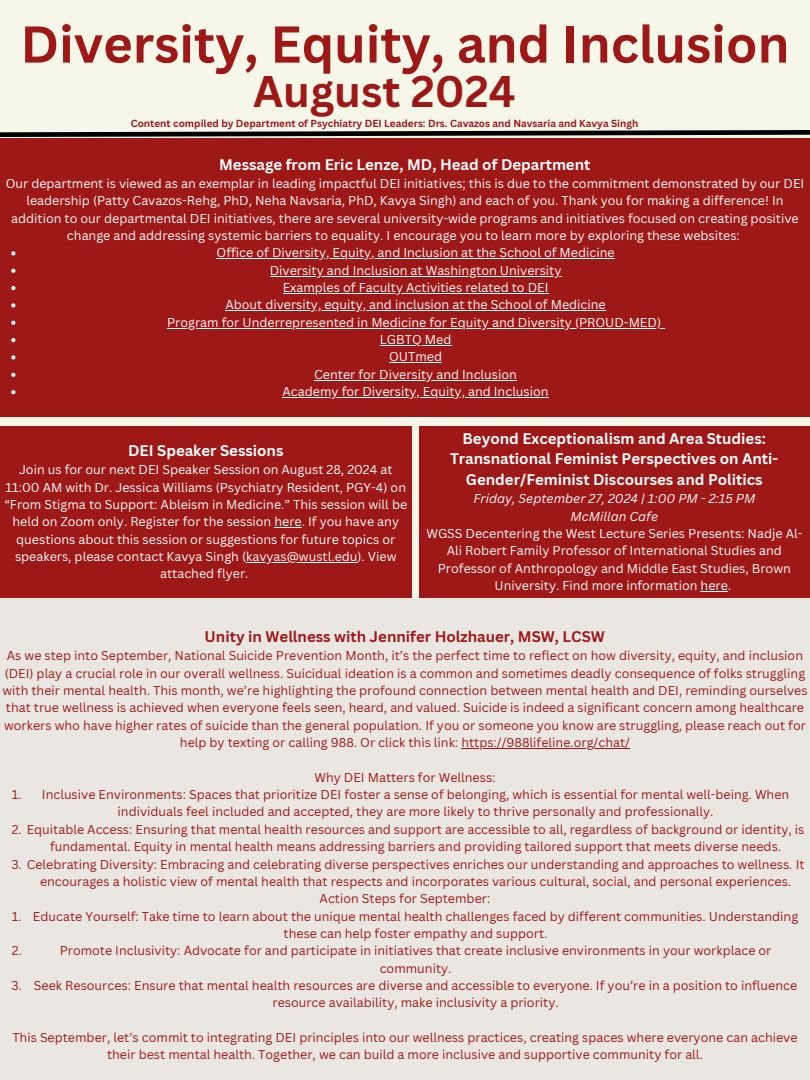
<style>
.page{position:relative;width:810px;height:1080px;background:#f6f6e9}
.page>*{position:absolute;margin:0;border:0;box-sizing:border-box;transform-origin:0 0}
.t1{font:700 50.62px "Canva Sans";color:#9d1817}
.t2{font:700 43.12px "Canva Sans";color:#9d1817}
.t3{font:700 15px/20.6px "Canva Sans";color:#fff;text-align:center}
.t4{font:700 15px "Canva Sans";color:#9d1817}
.t5{font:12.5px/17.4px "Canva Sans";color:#9d1817;text-align:center}
.t6{font:12.5px/17.4px "Canva Sans";color:#fff;text-align:center}
.t7{font:700 10px "Canva Sans";color:#9d1817}
.s1{font-style:italic}
</style>
<div class="page">
<svg style="left:0;top:130px;width:810px;height:7px"></svg>
<div style="left:0;top:138px;width:810px;height:279px;background:#9d1817"></div>
<svg style="left:11px;top:251px;width:4px;height:5px"></svg>
<hr style="left:217px;top:258px;width:398px;height:1px;background:#fff">
<svg style="left:11px;top:269px;width:4px;height:4px"></svg>
<hr style="left:270px;top:276px;width:291px;height:1px;background:#fff">
<svg style="left:11px;top:286px;width:4px;height:4px"></svg>
<hr style="left:283px;top:293px;width:266px;height:1px;background:#fff">
<svg style="left:11px;top:303px;width:4px;height:5px"></svg>
<hr style="left:225px;top:310px;width:381px;height:1px;background:#fff">
<svg style="left:11px;top:321px;width:4px;height:4px"></svg>
<hr style="left:167px;top:328px;width:494px;height:1px;background:#fff">
<svg style="left:11px;top:338px;width:4px;height:4px"></svg>
<hr style="left:380px;top:345px;width:71px;height:1px;background:#fff">
<svg style="left:11px;top:355px;width:4px;height:5px"></svg>
<hr style="left:389px;top:362px;width:53px;height:1px;background:#fff">
<svg style="left:11px;top:373px;width:4px;height:4px"></svg>
<hr style="left:314px;top:380px;width:203px;height:1px;background:#fff">
<svg style="left:11px;top:390px;width:4px;height:4px"></svg>
<hr style="left:283px;top:397px;width:266px;height:1px;background:#fff">
<div style="left:0;top:426px;width:412px;height:172px;background:#9d1817"></div>
<svg style="left:274px;top:527px;width:28px;height:1px"></svg>
<hr style="left:246px;top:562px;width:112px;height:1px;background:#fff">
<div style="left:0;top:598px;width:810px;height:482px;background:#eae7e2"></div>
<hr style="left:461px;top:748px;width:169px;height:1px;background:#9d1817">
<div style="left:419px;top:426px;width:391px;height:172px;background:#9d1817"></div>
<svg style="left:701px;top:591px;width:27px;height:1px"></svg>
<p class="t1" style="left:20px;top:9px;width:771px">Diversity, Equity, and Inclusion</p>
<h3 class="t2" style="left:253px;top:61px;width:264px">August 2024</h3>
<h3 class="t7" style="left:131px;top:116px;width:509px">Content compiled by Department of Psychiatry DEI Leaders: Drs. Cavazos and Navsaria and Kavya Singh</h3>
<h1 class="t3" style="left:219px;top:154px;width:373px">Message from Eric Lenze, MD, Head of Department</h1>
<h1 class="t6" style="left:6px;top:174px;width:800px">Our department is viewed as an exemplar in leading impactful DEI initiatives; this is due to the commitment demonstrated by our DEI leadership (Patty Cavazos-Rehg, PhD, Neha Navsaria, PhD, Kavya Singh) and each of you. Thank you for making a difference! In addition to our departmental DEI initiatives, there are several university-wide programs and initiatives focused on creating positive change and addressing systemic barriers to equality. I encourage you to learn more by exploring these websites:</h1>
<h2 class="t6" style="left:217px;top:244px;width:400px">Office of Diversity, Equity, and Inclusion at the School of Medicine</h2>
<p class="t6" style="left:270px;top:261px;width:293px">Diversity and Inclusion at Washington University</p>
<h3 class="t6" style="left:283px;top:279px;width:267px">Examples of Faculty Activities related to DEI</h3>
<p class="t6" style="left:225px;top:296px;width:382px">About diversity, equity, and inclusion at the School of Medicine</p>
<p class="t6" style="left:167px;top:313px;width:495px">Program for Underrepresented in Medicine for Equity and Diversity (PROUD-MED)</p>
<p class="t6" style="left:380px;top:331px;width:73px">LGBTQ Med</p>
<p class="t6" style="left:389px;top:348px;width:54px">OUTmed</p>
<p class="t6" style="left:314px;top:365px;width:204px">Center for Diversity and Inclusion</p>
<p class="t6" style="left:283px;top:383px;width:268px">Academy for Diversity, Equity, and Inclusion</p>
<p class="t3" style="left:128px;top:440px;width:157px">DEI Speaker Sessions</p>
<p class="t6" style="left:4px;top:461px;width:404px">Join us for our next DEI Speaker Session on August 28, 2024 at 11:00 AM with Dr. Jessica Williams (Psychiatry Resident, PGY-4) on “From Stigma to Support: Ableism in Medicine.” This session will be held on Zoom only. Register for the session here. If you have any questions about this session or suggestions for future topics or speakers, please contact Kavya Singh (kavyas@wustl.edu). View</p>
<p class="t6" style="left:160px;top:565px;width:90px">attached flyer.</p>
<p class="t3" style="left:450px;top:428px;width:330px">Beyond Exceptionalism and Area Studies:<br>Transnational Feminist Perspectives on Anti-<br>Gender/Feminist Discourses and Politics</p>
<p class="t6" style="left:426px;top:490px;width:378px"><span class="s1">Friday, September 27, 2024 | 1:00 PM - 2:15 PM<br>McMillan Cafe<br></span>WGSS Decentering the West Lecture Series Presents: Nadje Al-Ali Robert Family Professor of International Studies and Professor of Anthropology and Middle East Studies, Brown University. Find more information here.</p>
<h3 class="t4" style="left:205px;top:626px;width:402px">Unity in Wellness with Jennifer Holzhauer, MSW, LCSW</h3>
<h3 class="t5" style="left:2px;top:647px;width:807px">As we step into September, National Suicide Prevention Month, it’s the perfect time to reflect on how diversity, equity, and inclusion (DEI) play a crucial role in our overall wellness. Suicidual ideation is a common and sometimes deadly consequence of folks struggling with their mental health. This month, we’re highlighting the profound connection between mental health and DEI, reminding ourselves that true wellness is achieved when everyone feels seen, heard, and valued. Suicide is indeed a significant concern among healthcare workers who have higher rates of suicide than the general population. If you or someone you know are struggling, please reach out for help by texting or calling 988. Or click this link: https://988lifeline.org/chat/</h3>
<h3 class="t5" style="left:314px;top:768px;width:183px">Why DEI Matters for Wellness:</h3>
<h3 class="t5" style="left:42px;top:786px;width:749px">Inclusive Environments: Spaces that prioritize DEI foster a sense of belonging, which is essential for mental well-being. When</h3>
<h3 class="t5" style="left:118px;top:803px;width:597px">individuals feel included and accepted, they are more likely to thrive personally and professionally.</h3>
<h3 class="t5" style="left:12px;top:786px;width:11px">1.</h3>
<h3 class="t5" style="left:50px;top:820px;width:756px;text-align:left;text-indent:-38px">2. Equitable Access: Ensuring that mental health resources and support are accessible to all, regardless of background or identity, is fundamental. Equity in mental health means addressing barriers and providing tailored support that meets diverse needs.</h3>
<h3 class="t5" style="left:40px;top:855px;width:766px;text-align:left;text-indent:-29px">3. Celebrating Diversity: Embracing and celebrating diverse perspectives enriches our understanding and approaches to wellness. It encourages a holistic view of mental health that respects and incorporates various cultural, social, and personal experiences.</h3>
<p class="t5" style="left:320px;top:890px;width:172px">Action Steps for September:</p>
<p class="t5" style="left:33px;top:907px;width:767px">Educate Yourself: Take time to learn about the unique mental health challenges faced by different communities. Understanding these can help foster empathy and support.</p>
<p class="t5" style="left:12px;top:907px;width:11px">1.</p>
<p class="t5" style="left:12px;top:942px;width:12px">2.</p>
<p class="t5" style="left:11px;top:976px;width:12px">3.</p>
<p class="t5" style="left:60px;top:942px;width:713px">Promote Inclusivity: Advocate for and participate in initiatives that create inclusive environments in your workplace or community.</p>
<h3 class="t5" style="left:34px;top:976px;width:765px">Seek Resources: Ensure that mental health resources are diverse and accessible to everyone. If you’re in a position to influence resource availability, make inclusivity a priority.</h3>
<p class="t5" style="left:12px;top:1028px;width:787px">This September, let’s commit to integrating DEI principles into our wellness practices, creating spaces where everyone can achieve their best mental health. Together, we can build a more inclusive and supportive community for all.</p>
</div>
